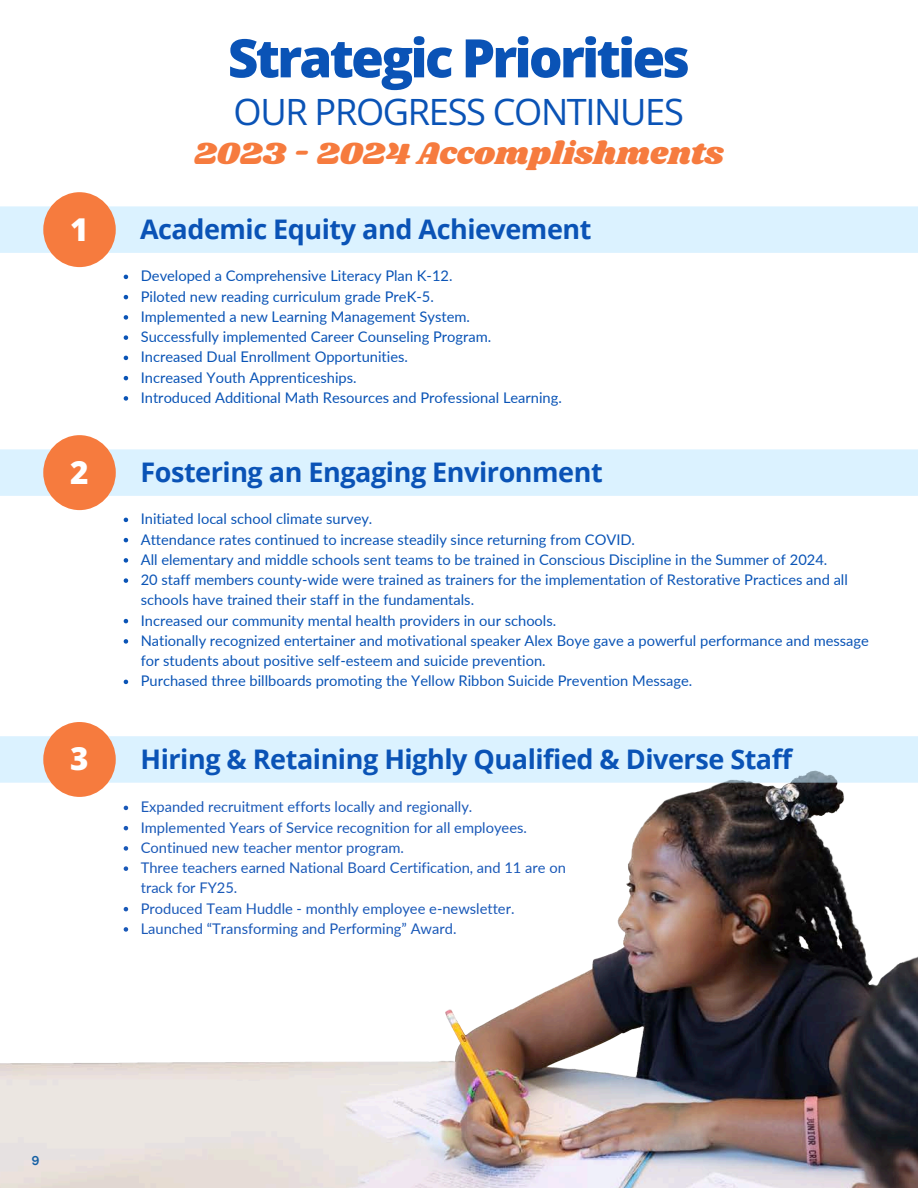
<style>
.page{position:relative;width:918px;height:1188px;background:#fff}
.page>*{position:absolute;margin:0;border:0;box-sizing:border-box;transform-origin:0 0}
.t1{font:800 53.1px "Open Sans";letter-spacing:-.055em;color:#0a53b6}
.t2{font:36.3px "Open Sans";letter-spacing:-.035em;color:#0a53b6}
.t3{font:32.1px "Shrikhand";color:#f67b3e}
.t4{font:800 31.5px "Open Sans";color:#fff}
.t5{font:700 27px "Open Sans";letter-spacing:-.015em;color:#0a53b6}
.t6{font:14.7px/20.2px "Lato";color:#0a54b6}
.t7{font:14.7px/20.2px "Lato";color:#1a59b8}
.t8{font:700 12.75px "DM Sans";color:#1560a3}
</style>
<div class="page">
<div style="left:0;top:206px;width:918px;height:47px;background:#dbf2ff"></div>
<div style="left:0;top:449px;width:918px;height:47px;background:#dbf2ff"></div>
<img style="left:0;top:783px;width:918px;height:405px">
<div style="left:0;top:736px;width:918px;height:47px;background:#dbf2ff"></div>
<div style="left:43px;top:192px;width:73px;height:75px;background:#f67b3e;border-radius:50%"></div>
<div style="left:43px;top:435px;width:73px;height:75px;background:#f67b3e;border-radius:50%"></div>
<div style="left:43px;top:722px;width:73px;height:75px;background:#f67b3e;border-radius:50%"></div>
<svg style="left:124px;top:275px;width:4px;height:4px"></svg>
<svg style="left:124px;top:295px;width:4px;height:4px"></svg>
<svg style="left:124px;top:315px;width:4px;height:5px"></svg>
<svg style="left:124px;top:335px;width:4px;height:5px"></svg>
<svg style="left:124px;top:356px;width:4px;height:4px"></svg>
<svg style="left:124px;top:376px;width:4px;height:4px"></svg>
<svg style="left:124px;top:396px;width:4px;height:5px"></svg>
<svg style="left:124px;top:518px;width:4px;height:4px"></svg>
<svg style="left:124px;top:538px;width:4px;height:4px"></svg>
<svg style="left:124px;top:558px;width:4px;height:5px"></svg>
<svg style="left:124px;top:578px;width:4px;height:5px"></svg>
<svg style="left:124px;top:619px;width:4px;height:4px"></svg>
<svg style="left:124px;top:639px;width:4px;height:5px"></svg>
<svg style="left:124px;top:680px;width:4px;height:4px"></svg>
<svg style="left:124px;top:806px;width:4px;height:4px"></svg>
<svg style="left:124px;top:826px;width:4px;height:4px"></svg>
<svg style="left:124px;top:846px;width:4px;height:5px"></svg>
<svg style="left:124px;top:866px;width:4px;height:5px"></svg>
<svg style="left:124px;top:907px;width:4px;height:4px"></svg>
<svg style="left:124px;top:927px;width:4px;height:5px"></svg>
<p class="t1" style="left:228px;top:21px;width:464px">Strategic Priorities</p>
<h4 class="t2" style="left:234px;top:86px;width:452px">OUR PROGRESS CONTINUES</h4>
<p class="t3" style="left:194px;top:131px;width:531px">2023 - 2024 Accomplishments</p>
<h1 class="t4" style="left:70px;top:207px;width:20px">1</h1>
<p class="t5" style="left:140px;top:210px;width:453px">Academic Equity and Achievement</p>
<p class="t6" style="left:141px;top:266px;width:313px">Developed a Comprehensive Literacy Plan K-12.</p>
<p class="t6" style="left:141px;top:286px;width:295px">Piloted new reading curriculum grade PreK-5.</p>
<p class="t6" style="left:141px;top:306px;width:331px">Implemented a new Learning Management System.</p>
<h4 class="t6" style="left:141px;top:326px;width:352px">Successfully implemented Career Counseling Program.</h4>
<p class="t6" style="left:141px;top:347px;width:269px">Increased Dual Enrollment Opportunities.</p>
<p class="t6" style="left:141px;top:367px;width:217px">Increased Youth Apprenticeships.</p>
<p class="t6" style="left:141px;top:387px;width:423px">Introduced Additional Math Resources and Professional Learning.</p>
<p class="t4" style="left:70px;top:450px;width:20px">2</p>
<p class="t5" style="left:141px;top:453px;width:464px">Fostering an Engaging Environment</p>
<p class="t6" style="left:141px;top:509px;width:233px">Initiated local school climate survey.</p>
<p class="t6" style="left:141px;top:529px;width:496px">Attendance rates continued to increase steadily since returning from COVID.</p>
<p class="t6" style="left:141px;top:549px;width:688px">All elementary and middle schools sent teams to be trained in Conscious Discipline in the Summer of 2024.</p>
<p class="t6" style="left:141px;top:569px;width:709px">20 staff members county-wide were trained as trainers for the implementation of Restorative Practices and all schools have trained their staff in the fundamentals.</p>
<p class="t6" style="left:141px;top:610px;width:417px">Increased our community mental health providers in our schools.</p>
<h4 class="t6" style="left:141px;top:630px;width:730px">Nationally recognized entertainer and motivational speaker Alex Boye gave a powerful performance and message for students about positive self-esteem and suicide prevention.</h4>
<p class="t6" style="left:141px;top:671px;width:553px">Purchased three billboards promoting the Yellow Ribbon Suicide Prevention Message.</p>
<h3 class="t4" style="left:70px;top:737px;width:20px">3</h3>
<p class="t5" style="left:141px;top:740px;width:653px">Hiring &amp; Retaining Highly Qualified &amp; Diverse Staff</p>
<p class="t7" style="left:141px;top:797px;width:333px">Expanded recruitment efforts locally and regionally.</p>
<p class="t7" style="left:141px;top:817px;width:388px">Implemented Years of Service recognition for all employees.</p>
<p class="t7" style="left:141px;top:837px;width:265px">Continued new teacher mentor program.</p>
<p class="t7" style="left:141px;top:857px;width:427px">Three teachers earned National Board Certification, and 11 are on track for FY25.</p>
<p class="t7" style="left:141px;top:898px;width:375px">Produced Team Huddle - monthly employee e-newsletter.</p>
<p class="t7" style="left:141px;top:918px;width:317px">Launched “Transforming and Performing” Award.</p>
<p class="t8" style="left:32px;top:1153px;width:10px">9</p>
</div>
